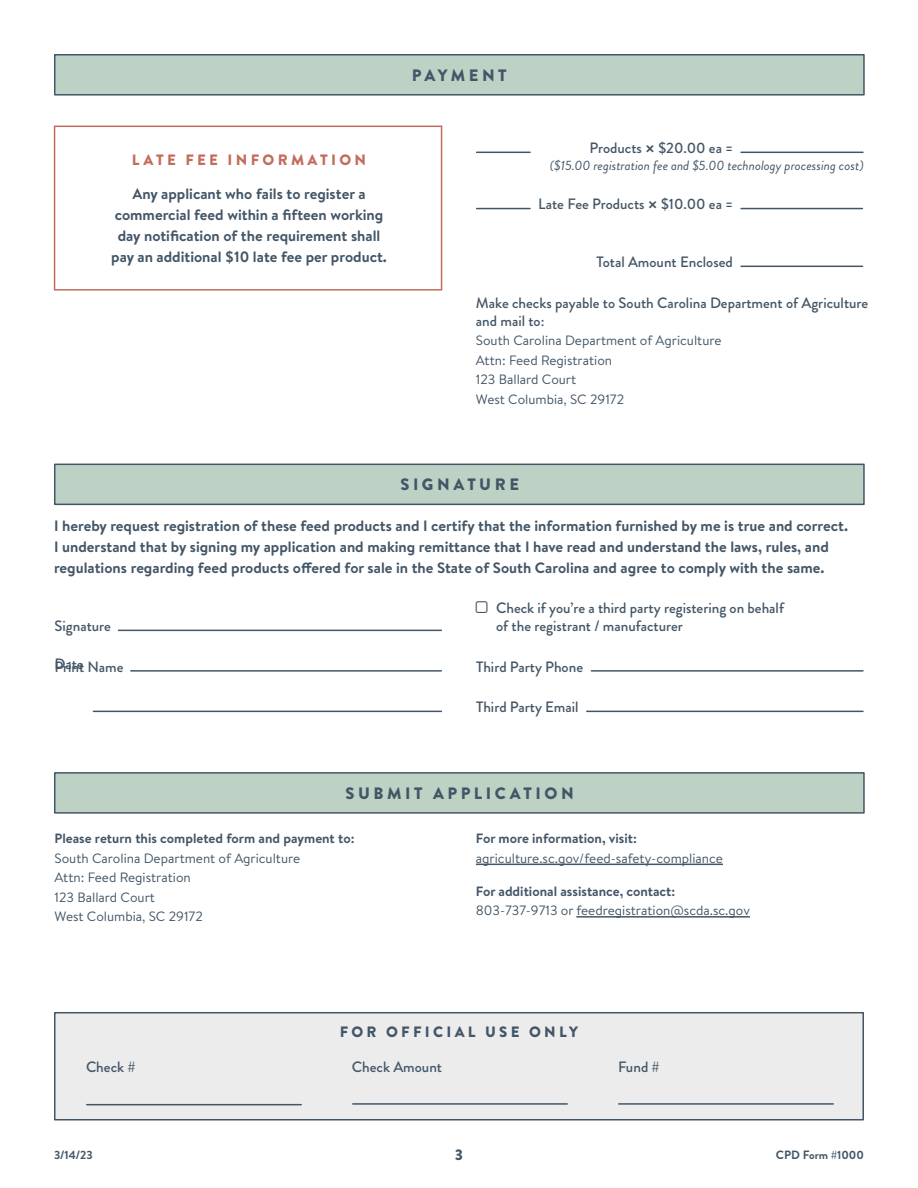
<style>
.page{position:relative;width:918px;height:1188px;background:#fff}
.page>*{position:absolute;margin:0;border:0;box-sizing:border-box;transform-origin:0 0}
.t1{font:900 16.5px "Brandon Grotesque";letter-spacing:.215em;color:#435667}
.t2{font:900 16.5px "Brandon Grotesque";letter-spacing:.195em;color:#435667}
.Copy{font:700 15px/21px "Brandon Text";color:#435667}
.Line_Label{font:500 15px/18px "Brandon Grotesque";color:#435667}
.t3{font:900 15px "Brandon Grotesque";letter-spacing:.22em;color:#435667}
.t4{font:900 15px "Brandon Grotesque";letter-spacing:.22em;color:#c46c5b}
.t5{font:900 15px "Brandon Text";color:#435667}
.Copy-2{font:13.5px "Brandon Text";color:#435667}
.Copy-3{font:700 13.5px "Brandon Text";color:#435667}
.Line_Label-2{font:italic 13.5px "Brandon Grotesque";color:#435667}
.t6{font:700 12px "Brandon Grotesque";color:#435667}
.s1{font-size:21px}
</style>
<div class="page">
<hr style="left:118px;top:630px;width:323px;height:1px;background:#435667">
<hr style="left:93px;top:711px;width:348px;height:1px;background:#435667">
<hr style="left:587px;top:711px;width:276px;height:1px;background:#435667">
<hr style="left:131px;top:670px;width:310px;height:2px;background:#435667">
<hr style="left:591px;top:670px;width:272px;height:2px;background:#435667">
<div style="left:54px;top:1012px;width:810px;height:108px;background:#ececec;border:2px solid #435667"></div>
<hr style="left:87px;top:1104px;width:214px;height:1px;background:#435667">
<hr style="left:353px;top:1103px;width:214px;height:2px;background:#435667">
<hr style="left:619px;top:1103px;width:214px;height:2px;background:#435667">
<hr style="left:741px;top:266px;width:122px;height:1px;background:#435667">
<hr style="left:477px;top:152px;width:53px;height:1px;background:#435667">
<hr style="left:477px;top:208px;width:53px;height:1px;background:#435667">
<hr style="left:741px;top:152px;width:122px;height:1px;background:#435667">
<hr style="left:741px;top:208px;width:121px;height:1px;background:#435667">
<div style="left:54px;top:126px;width:388px;height:165px;border:2px solid #c46c5b"></div>
<div style="left:54px;top:54px;width:811px;height:42px;background:#bdd1c4;border:2px solid #435667"></div>
<div style="left:54px;top:464px;width:811px;height:41px;background:#bdd1c4;border:2px solid #435667"></div>
<div style="left:54px;top:772px;width:811px;height:42px;background:#bdd1c4;border:2px solid #435667"></div>
<hr style="left:476px;top:864px;width:247px;height:1px;background:#435667">
<hr style="left:576px;top:916px;width:174px;height:2px;background:#435667">
<h3 class="t4" style="left:132px;top:149px;width:236px">LATE FEE INFORMATION</h3>
<p class="Copy" style="left:111px;top:183px;width:277px;text-align:center">Any applicant who fails to register a commercial feed within a fifteen working day notification of the requirement shall pay an additional $10 late fee per product.</p>
<h2 class="t2" style="left:412px;top:63px;width:96px">PAYMENT</h2>
<p class="Line_Label" style="left:590px;top:139px;width:145px">Products <span class="s1">×</span> $20.00 ea =</p>
<p class="Line_Label-2" style="left:550px;top:156px;width:315px">($15.00 registration fee and $5.00 technology processing cost)</p>
<p class="Line_Label" style="left:538px;top:195px;width:196px">Late Fee Products <span class="s1">×</span> $10.00 ea =</p>
<p class="Line_Label" style="left:597px;top:253px;width:138px">Total Amount Enclosed</p>
<p class="Line_Label" style="left:476px;top:294px;width:394px">Make checks payable to South Carolina Department of Agriculture and mail to:</p>
<p class="Copy-2" style="left:476px;top:331px;width:247px">South Carolina Department of Agriculture</p>
<p class="Copy-2" style="left:476px;top:351px;width:138px">Attn: Feed Registration</p>
<p class="Copy-2" style="left:476px;top:370px;width:102px">123 Ballard Court</p>
<p class="Copy-2" style="left:476px;top:390px;width:150px">West Columbia, SC 29172</p>
<h2 class="t1" style="left:400px;top:473px;width:120px">SIGNATURE</h2>
<p class="Copy" style="left:54px;top:515px;width:796px">I hereby request registration of these feed products and I certify that the information furnished by me is true and correct.<br>I understand that by signing my application and making remittance that I have read and understand the laws, rules, and regulations regarding feed products offered for sale in the State of South Carolina and agree to comply with the same.</p>
<p class="Line_Label" style="left:496px;top:599px;width:289px">Check if you’re a third party registering on behalf of the registrant / manufacturer</p>
<p class="Line_Label" style="left:55px;top:617px;width:58px">Signature</p>
<p class="Line_Label" style="left:55px;top:655px;width:31px">Date</p>
<p class="Line_Label" style="left:55px;top:658px;width:71px">Print Name</p>
<p class="Line_Label" style="left:476px;top:658px;width:108px">Third Party Phone</p>
<p class="Line_Label" style="left:476px;top:698px;width:104px">Third Party Email</p>
<h2 class="t1" style="left:346px;top:781px;width:230px">SUBMIT APPLICATION</h2>
<p class="Copy-3" style="left:55px;top:829px;width:302px">Please return this completed form and payment to:</p>
<p class="Copy-2" style="left:55px;top:849px;width:247px">South Carolina Department of Agriculture</p>
<p class="Copy-2" style="left:55px;top:869px;width:138px">Attn: Feed Registration</p>
<p class="Copy-2" style="left:55px;top:888px;width:102px">123 Ballard Court</p>
<p class="Copy-2" style="left:55px;top:908px;width:150px">West Columbia, SC 29172</p>
<p class="Copy-3" style="left:476px;top:829px;width:163px">For more information, visit:</p>
<p class="Copy-2" style="left:476px;top:849px;width:249px">agriculture.sc.gov/feed-safety-compliance</p>
<p class="Copy-3" style="left:476px;top:882px;width:201px">For additional assistance, contact:</p>
<p class="Copy-2" style="left:476px;top:902px;width:276px">803-737-9713 or feedregistration@scda.sc.gov</p>
<h3 class="t3" style="left:340px;top:1022px;width:240px">FOR OFFICIAL USE ONLY</h3>
<p class="Line_Label" style="left:86px;top:1058px;width:51px">Check #</p>
<p class="Line_Label" style="left:352px;top:1058px;width:92px">Check Amount</p>
<p class="Line_Label" style="left:618px;top:1058px;width:43px">Fund #</p>
<p class="t6" style="left:54px;top:1146px;width:40px">3/14/23</p>
<p class="t5" style="left:455px;top:1144px;width:10px">3</p>
<p class="t6" style="left:776px;top:1146px;width:90px">CPD Form #1000</p>
</div>
